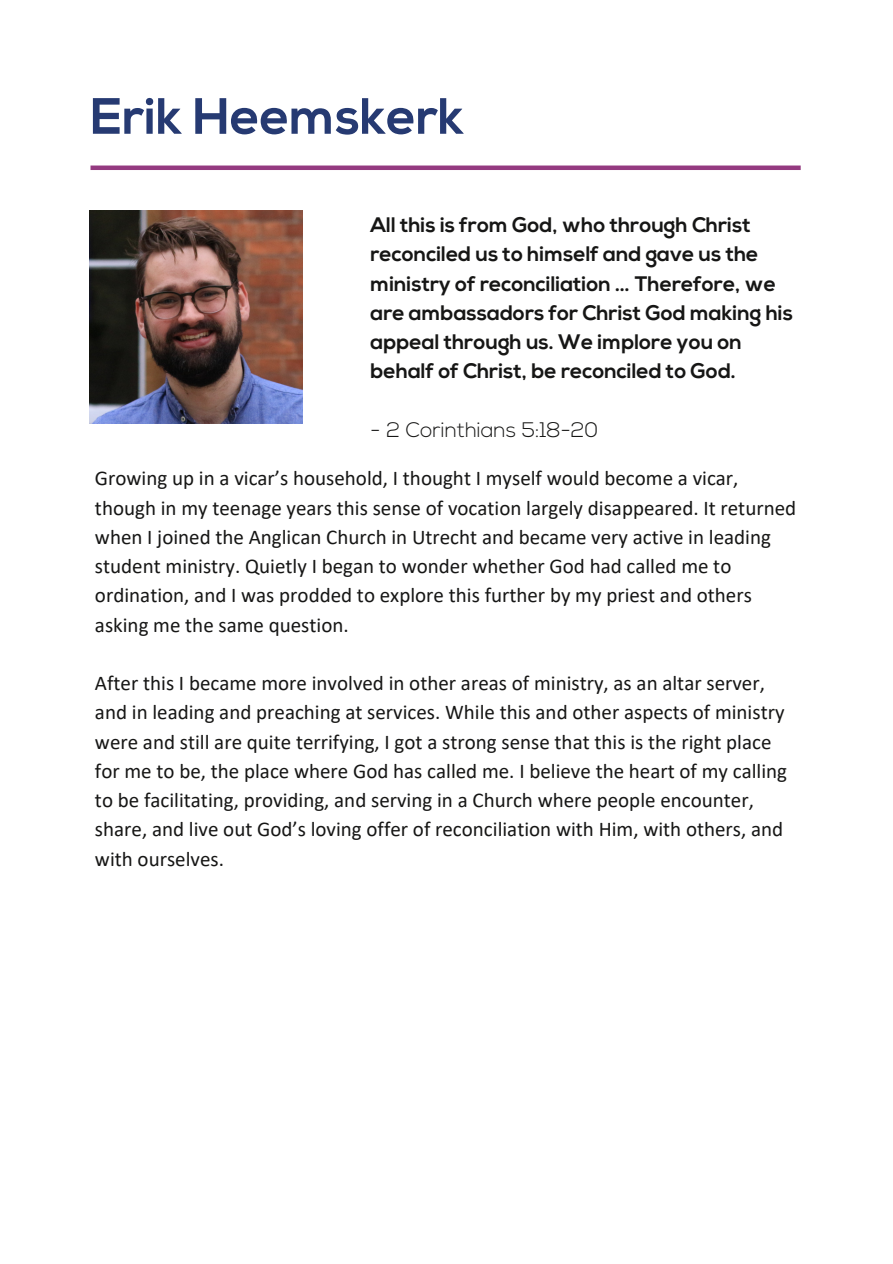
<style>
.page{position:relative;width:893px;height:1264px;background:#fff}
.page>*{position:absolute;margin:0;border:0;box-sizing:border-box;transform-origin:0 0}
.t1{font:700 50.85px "Nexa";color:#263a72}
.t2{font:21px/29.2px "Calibri";color:#161615}
.t3{font:700 21px/29.2px "Nexa";color:#161615}
.t4{font:300 21px "Nexa";color:#161615}
</style>
<div class="page">
<img style="left:89px;top:210px;width:213px;height:213px">
<div style="left:90px;top:165px;width:710px;height:5px;background:#943a80"></div>
<h1 class="t1" style="left:90px;top:96px;width:375px">Erik Heemskerk</h1>
<p class="t3" style="left:370px;top:212px;width:424px">All this is from God, who through Christ reconciled us to himself and gave us the ministry of reconciliation … Therefore, we are ambassadors for Christ God making his appeal through us. We implore you on behalf of Christ, be reconciled to God.</p>
<p class="t4" style="left:370px;top:421px;width:229px">- 2 Corinthians 5:18-20</p>
<p class="t2" style="left:95px;top:465px;width:702px">Growing up in a vicar’s household, I thought I myself would become a vicar, though in my teenage years this sense of vocation largely disappeared. It returned when I joined the Anglican Church in Utrecht and became very active in leading student ministry. Quietly I began to wonder whether God had called me to ordination, and I was prodded to explore this further by my priest and others asking me the same question.</p>
<p class="t2" style="left:95px;top:670px;width:693px">After this I became more involved in other areas of ministry, as an altar server, and in leading and preaching at services. While this and other aspects of ministry were and still are quite terrifying, I got a strong sense that this is the right place for me to be, the place where God has called me. I believe the heart of my calling to be facilitating, providing, and serving in a Church where people encounter, share, and live out God’s loving offer of reconciliation with Him, with others, and with ourselves.</p>
</div>
